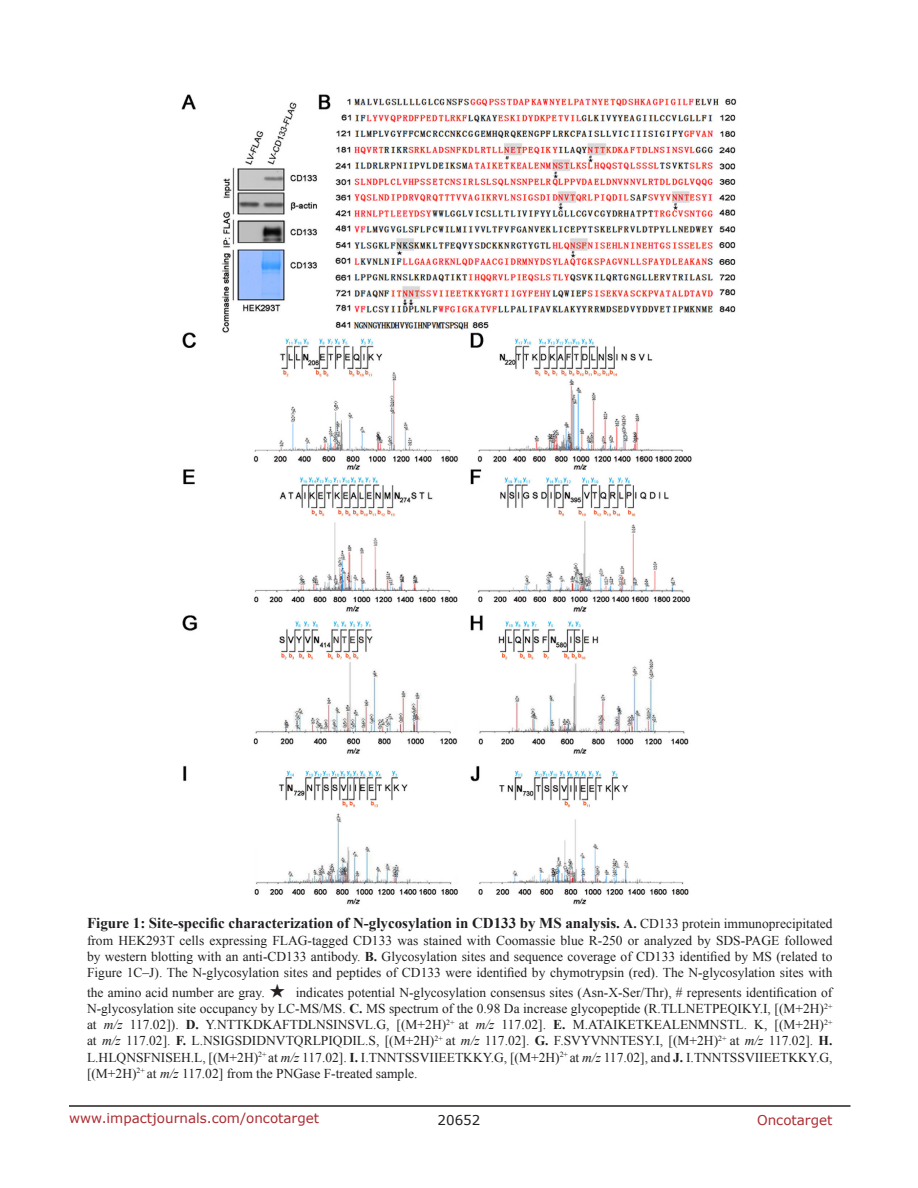
<style>
.page{position:relative;width:918px;height:1188px;background:#fff}
.page>*{position:absolute;margin:0;border:0;box-sizing:border-box;transform-origin:0 0}
.FigureText{font:700 15px "Times New Roman";color:#221f22}
.FigureText-2{font:13.5px/16.2px "Times New Roman";color:#221f22;text-align:justify}
.t1{font:13.5px "Verdana";color:#ac2b31}
.t2{font:13.5px "Verdana";color:#221f22}
.s1{font-size:13.5px}
.s2{font-weight:400;font-size:13.5px}
.s3{color:#231f20}
.s4{font-weight:700}
.s5{font-family:"MS Mincho";font-size:16.5px;color:#231f20}
.s6{font-style:italic}
</style>
<div class="page">
<hr style="left:69px;top:1105px;width:781px;height:2px;background:#231f20">
<img style="left:181px;top:94px;width:556px;height:811px">
<p class="FigureText" style="left:87px;top:913px;width:747px">Figure 1: Site-specific characterization of N-glycosylation in CD133 by MS analysis. <span class="s1">A.</span> <span class="s2">CD133 protein immunoprecipitated</span></p>
<p class="FigureText-2" style="left:87px;top:932px;width:747px">from HEK293T cells expressing FLAG-tagged CD133 was stained with <span class="s3">Coomassie blue</span> R-250 or analyzed by SDS-PAGE followed by western blotting with an anti-CD133 antibody. <span class="s4">B.</span> Glycosylation sites and sequence coverage of CD133 identified by MS (related to Figure 1C–J). The N-glycosylation sites and peptides of CD133 were identified by chymotrypsin (red). The N-glycosylation sites with</p>
<p class="FigureText-2" style="left:87px;top:984px;width:747px">the amino acid number are gray. <span class="s5">★</span> indicates potential N-glycosylation consensus sites (Asn-X-Ser/Thr), # represents identification of N-glycosylation site occupancy by LC-MS/MS. <span class="s4">C.</span> MS spectrum of the 0.98 Da increase glycopeptide (R.TLLNETPEQIKY.I, [(M+2H)<sup>2+ </sup>at <span class="s6">m/z</span> 117.02]). <span class="s4">D.</span> Y.NTTKDKAFTDLNSINSVL.G, [(M+2H)<sup>2+</sup> at <span class="s6">m/z</span> 117.02]. <span class="s4">E.</span> M.ATAIKETKEALENMNSTL. K, [(M+2H)<sup>2+ </sup>at <span class="s6">m/z</span> 117.02]. <span class="s4">F.</span> L.NSIGSDIDNVTQRLPIQDIL.S, [(M+2H)<sup>2+</sup> at <span class="s6">m/z</span> 117.02]. <span class="s4">G.</span> F.SVYVNNTESY.I, [(M+2H)<sup>2+</sup> at <span class="s6">m/z</span> 117.02]. <span class="s4">H.<br></span>L.HLQNSFNISEH.L, [(M+2H)<sup>2+</sup> at <span class="s6">m/z</span> 117.02]. <span class="s4">I.</span> I.TNNTSSVIIEETKKY.G, [(M+2H)<sup>2+</sup> at <span class="s6">m/z</span> 117.02], and <span class="s4">J.</span> I.TNNTSSVIIEETKKY.G, [(M+2H)<sup>2+</sup> at <span class="s6">m/z</span> 117.02] from the PNGase F-treated sample.</p>
<p class="t1" style="left:69px;top:1109px;width:252px">www.impactjournals.com/oncotarget</p>
<p class="t2" style="left:438px;top:1111px;width:44px">20652</p>
<p class="t1" style="left:757px;top:1111px;width:77px">Oncotarget</p>
</div>
